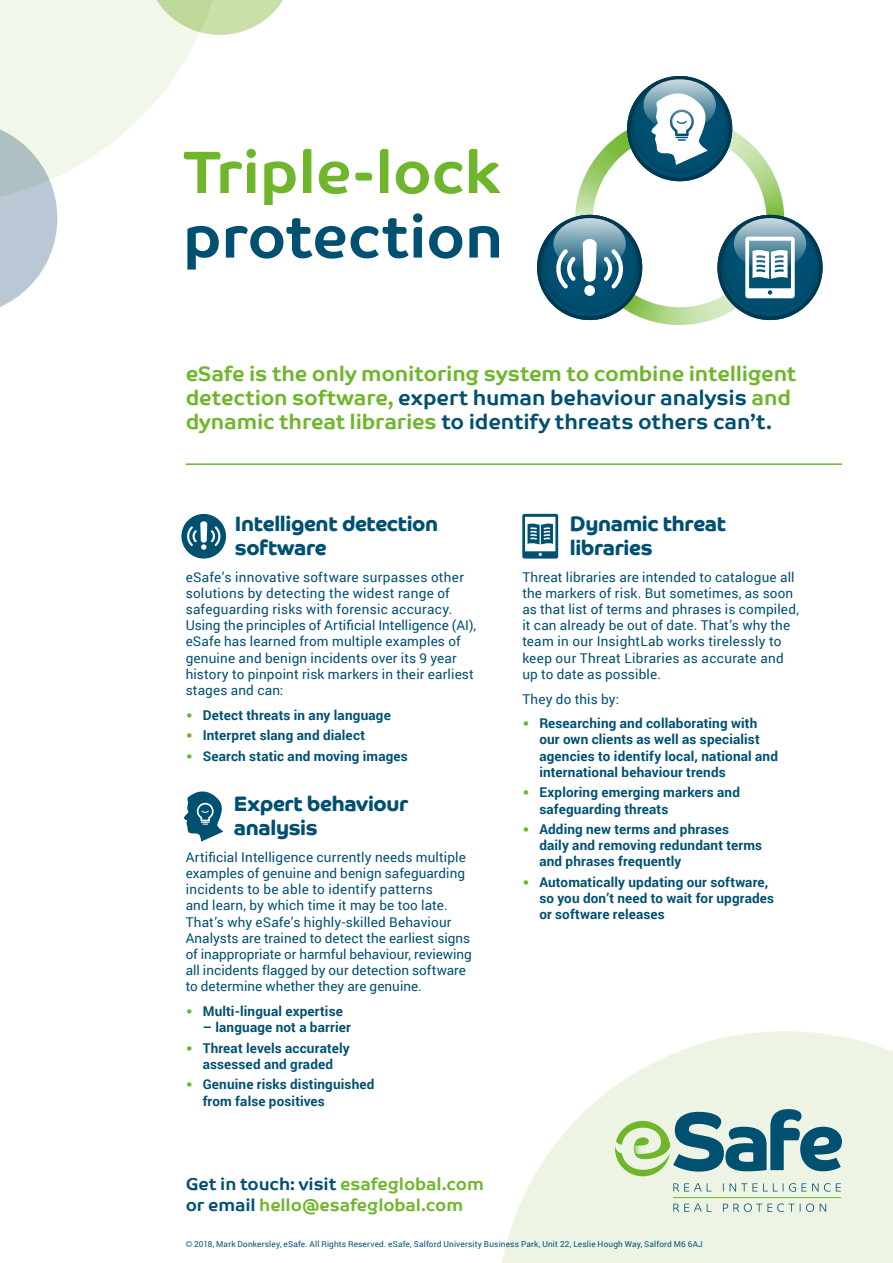
<style>
.page{position:relative;width:893px;height:1263px;background:#fff}
.page>*{position:absolute;margin:0;border:0;box-sizing:border-box;transform-origin:0 0}
.t1{font:60px "Co Text Bd";letter-spacing:-.01em;color:#70b62c}
.t2{font:60px "Co Text Bd";letter-spacing:-.01em;color:#005072}
.t3{font:21px/24px "Co Text Bd";letter-spacing:-.01em;color:#70b62c}
.t4{font:21px/24px "Co Headline Bd";letter-spacing:-.015em;color:#005072}
.t5{font:17.25px/20.7px "Co Text Bd";letter-spacing:-.005em;color:#70b62c}
.t6{font:13.5px/16.2px "Roboto";letter-spacing:.01em;color:#005072}
.t7{font:700 13.5px/16.2px "Roboto";letter-spacing:.01em;color:#005072}
.t8{font:8.25px "Roboto";letter-spacing:.02em;color:#005072}
.s1{color:#005072}
.s2{font-family:"Co Text Bd";font-weight:400;color:#70b62c}
.s3{font-family:"Helvetica Neue";font-weight:300}
</style>
<div class="page">
<svg style="left:502px;top:1031px;width:391px;height:232px;fill:#edf4e3"></svg>
<hr style="left:673px;top:1197px;width:167px;height:1px;background:#70b62c">
<svg style="left:615px;top:1109px;width:227px;height:67px;background:#8cb3ab"></svg>
<svg style="left:673px;top:1183px;width:38px;height:8px"></svg>
<svg style="left:730px;top:1183px;width:27px;height:8px"></svg>
<svg style="left:763px;top:1183px;width:43px;height:9px"></svg>
<svg style="left:812px;top:1183px;width:6px;height:8px"></svg>
<svg style="left:824px;top:1183px;width:17px;height:9px"></svg>
<svg style="left:673px;top:1203px;width:38px;height:9px"></svg>
<svg style="left:723px;top:1203px;width:91px;height:9px"></svg>
<svg style="left:820px;top:1204px;width:6px;height:8px"></svg>
<div style="left:181px;top:514px;width:45px;height:45px;background:#005072;border-radius:50%"></div>
<svg style="left:186px;top:521px;width:36px;height:29px"></svg>
<svg style="left:184px;top:791px;width:40px;height:51px"></svg>
<svg style="left:522px;top:514px;width:36px;height:45px"></svg>
<svg style="left:227px;top:0;width:56px;height:35px"></svg>
<svg style="left:0;top:0;width:227px;height:176px;fill:#f1f7ea"></svg>
<svg style="left:0;top:121px;width:57px;height:186px;background:#cad5da"></svg>
<hr style="left:186px;top:463px;width:656px;height:2px;background:#70b62c">
<svg style="left:537px;top:76px;width:286px;height:249px"></svg>
<h1 class="t1" style="left:183px;top:135px;width:319px">Triple-lock</h1>
<h1 class="t2" style="left:183px;top:200px;width:322px">protection</h1>
<h2 class="t3" style="left:186px;top:362px;width:612px">eSafe is the only monitoring system to combine intelligent detection software, <span class="s1">expert human behaviour analysis</span> and dynamic threat libraries <span class="s1">to identify threats others can’t.</span></h2>
<h2 class="t4" style="left:235px;top:512px;width:205px">Intelligent detection software</h2>
<h2 class="t4" style="left:570px;top:512px;width:158px">Dynamic threat libraries</h2>
<p class="t6" style="left:186px;top:568px;width:292px">eSafe’s innovative software surpasses other solutions by detecting the widest range of safeguarding risks with forensic accuracy.<br>Using the principles of Artificial Intelligence (AI), eSafe has learned from multiple examples of genuine and benign incidents over its 9 year history to pinpoint risk markers in their earliest stages and can:</p>
<p class="t7" style="left:186px;top:706px;width:207px"><span class="s2">•</span> Detect threats in any language</p>
<p class="t7" style="left:186px;top:727px;width:181px"><span class="s2">•</span> Interpret slang and dialect</p>
<p class="t7" style="left:186px;top:747px;width:224px"><span class="s2">•</span> Search static and moving images</p>
<h2 class="t4" style="left:234px;top:792px;width:176px">Expert behaviour analysis</h2>
<p class="t6" style="left:186px;top:848px;width:288px">Artificial Intelligence currently needs multiple examples of genuine and benign safeguarding incidents to be able to identify patterns<br>and learn, by which time it may be too late.<br>That’s why eSafe’s highly-skilled Behaviour Analysts are trained to detect the earliest signs of inappropriate or harmful behaviour, reviewing all incidents flagged by our detection software to determine whether they are genuine.</p>
<p class="t7" style="left:186px;top:1002px;width:159px"><span class="s2">•</span> Multi-lingual expertise</p>
<p class="t7" style="left:203px;top:1019px;width:150px">– language not a barrier</p>
<p class="t7" style="left:186px;top:1039px;width:166px;text-align:center"><span class="s2">•</span> Threat levels accurately assessed and graded</p>
<p class="t7" style="left:203px;top:1076px;width:173px;text-indent:-17px"><span class="s2">•</span> Genuine risks distinguished from false positives</p>
<p class="t6" style="left:522px;top:568px;width:278px">Threat libraries are intended to catalogue all the markers of risk. But sometimes, as soon as that list of terms and phrases is compiled, it can already be out of date. That’s why the team in our InsightLab works tirelessly to keep our Threat Libraries as accurate and up to date as possible.</p>
<p class="t6" style="left:522px;top:690px;width:98px">They do this by:</p>
<p class="t7" style="left:539px;top:715px;width:240px;text-indent:-17px"><span class="s2">•</span> Researching and collaborating with our own clients as well as specialist agencies to identify local, national and international behaviour trends</p>
<p class="t7" style="left:539px;top:784px;width:202px;text-indent:-17px"><span class="s2">•</span> Exploring emerging markers and safeguarding threats</p>
<p class="t7" style="left:539px;top:820px;width:224px;text-indent:-17px"><span class="s2">•</span> Adding new terms and phrases<br>daily and removing redundant terms and phrases frequently</p>
<p class="t7" style="left:539px;top:873px;width:236px;text-indent:-17px"><span class="s2">•</span> Automatically updating our software, so you don’t need to wait for upgrades or software releases</p>
<p class="t5" style="left:186px;top:1173px;width:300px"><span class="s1">Get in touch: visit</span> esafeglobal.com <span class="s1">or email</span> hello@esafeglobal.com</p>
<p class="t8" style="left:186px;top:1238px;width:519px"><span class="s3">©</span> 2018, Mark Donkersley, eSafe. All Rights Reserved. eSafe, Salford University Business Park, Unit 22, Leslie Hough Way, Salford M6 6AJ</p>
</div>
